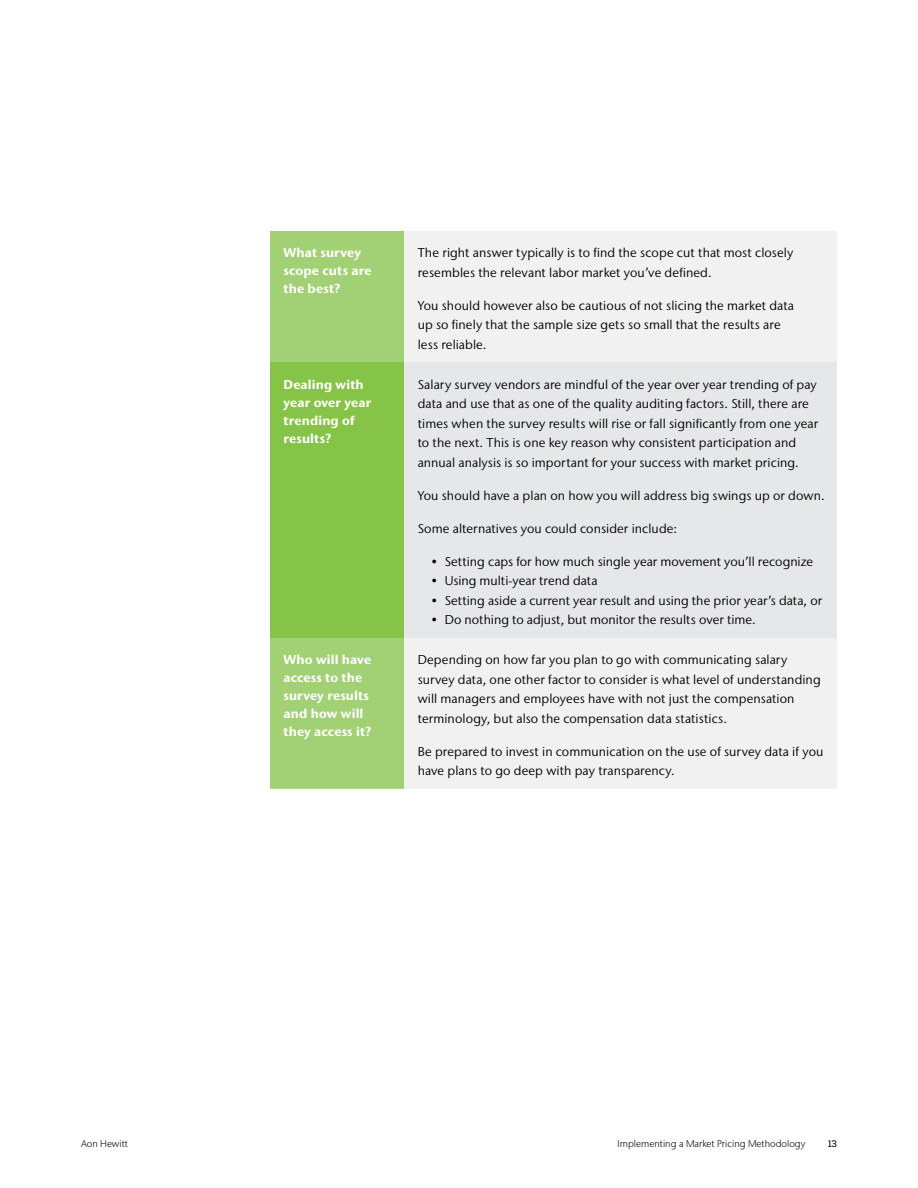
<style>
.page{position:relative;width:918px;height:1188px;background:#fff}
.page>*{position:absolute;margin:0;border:0;box-sizing:border-box;transform-origin:0 0}
.t1{font:12.75px/19.5px "Stone Sans IIITC Pro";letter-spacing:.005em;color:#000}
.t2{font:700 12.75px/18px "Stone Sans IIITC Pro";letter-spacing:.01em;color:#fff}
.t3{font:300 9.75px "Stone Sans IIITC Pro";color:#000}
.t4{font:500 9.75px "Prelo Slab";color:#000}
</style>
<div class="page">
<div style="left:270px;top:231px;width:134px;height:558px;background:#a2d074"></div>
<div style="left:404px;top:231px;width:433px;height:558px;background:#f1f1f2"></div>
<div style="left:270px;top:362px;width:134px;height:276px;background:#85c446"></div>
<div style="left:404px;top:362px;width:433px;height:276px;background:#e6e7e8"></div>
<p class="t2" style="left:284px;top:244px;width:90px">What survey scope cuts are the best?</p>
<p class="t1" style="left:418px;top:243px;width:377px">The right answer typically is to find the scope cut that most closely resembles the relevant labor market you’ve defined.</p>
<p class="t1" style="left:418px;top:296px;width:378px">You should however also be cautious of not slicing the market data up so finely that the sample size gets so small that the results are less reliable.</p>
<p class="t2" style="left:284px;top:375px;width:89px">Dealing with year over year trending of results?</p>
<p class="t1" style="left:418px;top:375px;width:402px">Salary survey vendors are mindful of the year over year trending of pay data and use that as one of the quality auditing factors. Still, there are times when the survey results will rise or fall significantly from one year to the next. This is one key reason why consistent participation and annual analysis is so important for your success with market pricing.</p>
<p class="t1" style="left:418px;top:486px;width:408px">You should have a plan on how you will address big swings up or down.</p>
<p class="t1" style="left:418px;top:519px;width:261px">Some alternatives you could consider include:</p>
<p class="t1" style="left:431px;top:552px;width:383px">• Setting caps for how much single year movement you’ll recognize</p>
<p class="t1" style="left:431px;top:571px;width:168px">• Using multi-year trend data</p>
<p class="t1" style="left:431px;top:591px;width:392px">• Setting aside a current year result and using the prior year’s data, or</p>
<p class="t1" style="left:431px;top:610px;width:326px">• Do nothing to adjust, but monitor the results over time.</p>
<p class="t2" style="left:284px;top:651px;width:90px">Who will have access to the survey results and how will they access it?</p>
<p class="t1" style="left:418px;top:650px;width:404px">Depending on how far you plan to go with communicating salary survey data, one other factor to consider is what level of understanding will managers and employees have with not just the compensation terminology, but also the compensation data statistics.</p>
<p class="t1" style="left:418px;top:741px;width:407px">Be prepared to invest in communication on the use of survey data if you have plans to go deep with pay transparency.</p>
<p class="t3" style="left:81px;top:1138px;width:49px">Aon Hewitt</p>
<p class="t3" style="left:618px;top:1138px;width:189px">Implementing a Market Pricing Methodology</p>
<p class="t4" style="left:828px;top:1138px;width:10px">13</p>
</div>
